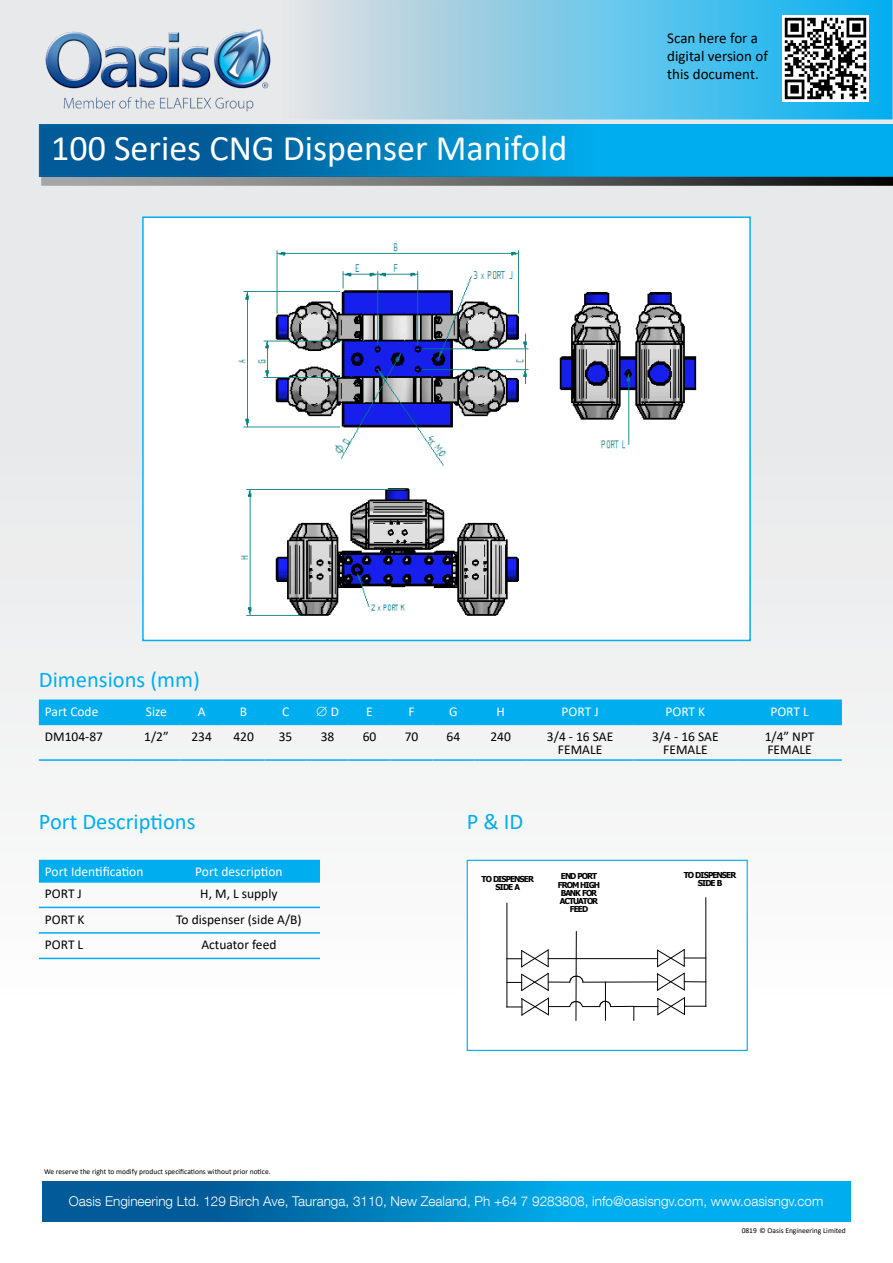
<style>
.page{position:relative;width:893px;height:1263px;background:#fff}
.page>*{position:absolute;margin:0;border:0;box-sizing:border-box;transform-origin:0 0}
.t1{font:36px "Calibri";color:#fff}
.t2{font:22.5px "Calibri";color:#00aeef}
.t3{font:15px/18px "Calibri";color:#000}
.t4{font:13.5px "Calibri";color:#000}
.t5{font:300 13.5px "Helvetica Neue LT Com";color:#fff}
.t6{font:13.5px "Calibri";color:#fff}
.t7{font:700 8.25px/8.2px "Tahoma";letter-spacing:-.11em;color:#000;text-align:center}
.t8{font:7.5px "Calibri";color:#000}
</style>
<div class="page">
<div style="left:0;top:0;width:893px;height:1263px;background:linear-gradient(to right,#f4f5f6,#f2f5f7)"></div>
<svg style="left:42px;top:1181px;width:808px;height:40px;background:#0089c7"></svg>
<svg style="left:42px;top:127px;width:848px;height:47px;background:#0089c8"></svg>
<svg style="left:41px;top:177px;width:852px;height:9px;background:#676768"></svg>
<svg style="left:39px;top:3px;width:851px;height:113px;background:#88cde8"></svg>
<div style="left:36px;top:0;width:857px;height:119px;border:2px solid #fff"></div>
<img style="left:39px;top:23px;width:237px;height:96px">
<img style="left:783px;top:15px;width:85px;height:86px">
<div style="left:143px;top:217px;width:607px;height:423px;background:#fff"></div>
<img style="left:238px;top:243px;width:459px;height:373px">
<div style="left:142px;top:216px;width:609px;height:425px;border:2px solid #00aeef"></div>
<div style="left:39px;top:699px;width:803px;height:25px;background:#00aeef"></div>
<hr style="left:39px;top:724px;width:93px;height:1px;background:#00aeef">
<hr style="left:132px;top:724px;width:49px;height:1px;background:#00aeef">
<hr style="left:181px;top:724px;width:42px;height:1px;background:#00aeef">
<hr style="left:223px;top:724px;width:42px;height:1px;background:#00aeef">
<hr style="left:265px;top:724px;width:42px;height:1px;background:#00aeef">
<hr style="left:307px;top:724px;width:42px;height:1px;background:#00aeef">
<hr style="left:349px;top:724px;width:42px;height:1px;background:#00aeef">
<hr style="left:391px;top:724px;width:41px;height:1px;background:#00aeef">
<hr style="left:432px;top:724px;width:42px;height:1px;background:#00aeef">
<hr style="left:474px;top:724px;width:53px;height:1px;background:#00aeef">
<hr style="left:527px;top:724px;width:107px;height:1px;background:#00aeef">
<hr style="left:634px;top:724px;width:103px;height:1px;background:#00aeef">
<hr style="left:737px;top:724px;width:105px;height:1px;background:#00aeef">
<hr style="left:39px;top:759px;width:93px;height:2px;background:#00aeef">
<hr style="left:132px;top:759px;width:49px;height:2px;background:#00aeef">
<hr style="left:181px;top:759px;width:42px;height:2px;background:#00aeef">
<hr style="left:223px;top:759px;width:42px;height:2px;background:#00aeef">
<hr style="left:265px;top:759px;width:42px;height:2px;background:#00aeef">
<hr style="left:307px;top:759px;width:42px;height:2px;background:#00aeef">
<hr style="left:349px;top:759px;width:42px;height:2px;background:#00aeef">
<hr style="left:391px;top:759px;width:41px;height:2px;background:#00aeef">
<hr style="left:432px;top:759px;width:42px;height:2px;background:#00aeef">
<hr style="left:474px;top:759px;width:53px;height:2px;background:#00aeef">
<hr style="left:527px;top:759px;width:107px;height:2px;background:#00aeef">
<hr style="left:634px;top:759px;width:103px;height:2px;background:#00aeef">
<hr style="left:737px;top:759px;width:105px;height:2px;background:#00aeef">
<div style="left:39px;top:860px;width:281px;height:21px;background:#00aeef"></div>
<hr style="left:39px;top:881px;width:119px;height:2px;background:#00aeef">
<hr style="left:158px;top:881px;width:162px;height:2px;background:#00aeef">
<hr style="left:39px;top:907px;width:119px;height:1px;background:#00aeef">
<hr style="left:158px;top:907px;width:162px;height:1px;background:#00aeef">
<hr style="left:39px;top:932px;width:119px;height:2px;background:#00aeef">
<hr style="left:158px;top:932px;width:162px;height:2px;background:#00aeef">
<hr style="left:39px;top:958px;width:119px;height:1px;background:#00aeef">
<hr style="left:158px;top:958px;width:162px;height:1px;background:#00aeef">
<svg style="left:469px;top:862px;width:277px;height:187px"></svg>
<hr style="left:705px;top:898px;width:1px;height:108px;background:#000">
<svg style="left:656px;top:948px;width:50px;height:43px"></svg>
<hr style="left:507px;top:903px;width:1px;height:104px;background:#000">
<hr style="left:583px;top:981px;width:74px;height:1px;background:#000">
<hr style="left:605px;top:982px;width:1px;height:41px;background:#000">
<svg style="left:507px;top:997px;width:199px;height:48px"></svg>
<svg style="left:507px;top:931px;width:77px;height:60px"></svg>
<hr style="left:576px;top:958px;width:1px;height:65px;background:#000">
<hr style="left:548px;top:958px;width:109px;height:1px;background:#000">
<div style="left:467px;top:860px;width:281px;height:191px;border:1px solid #00aeef"></div>
<div style="left:559px;top:1021px;width:93px;height:27px;background:#fff"></div>
<h1 class="t1" style="left:51px;top:123px;width:518px">100 Series CNG Dispenser Manifold</h1>
<p class="t3" style="left:667px;top:29px;width:102px">Scan here for a digital version of this document.</p>
<p class="t2" style="left:39px;top:664px;width:163px">Dimensions (mm)</p>
<p class="t6" style="left:45px;top:702px;width:55px">Part Code</p>
<p class="t6" style="left:146px;top:702px;width:23px">Size</p>
<p class="t6" style="left:198px;top:702px;width:9px">A</p>
<p class="t6" style="left:240px;top:702px;width:9px">B</p>
<p class="t6" style="left:282px;top:702px;width:9px">C</p>
<p class="t6" style="left:316px;top:702px;width:24px">∅ D</p>
<p class="t6" style="left:366px;top:702px;width:8px">E</p>
<p class="t6" style="left:408px;top:702px;width:8px">F</p>
<p class="t6" style="left:449px;top:702px;width:10px">G</p>
<p class="t6" style="left:496px;top:702px;width:10px">H</p>
<p class="t6" style="left:562px;top:702px;width:39px">PORT J</p>
<p class="t6" style="left:665px;top:702px;width:41px">PORT K</p>
<p class="t6" style="left:770px;top:702px;width:40px">PORT L</p>
<p class="t4" style="left:45px;top:727px;width:60px">DM104-87</p>
<p class="t4" style="left:144px;top:727px;width:26px">1/2”</p>
<p class="t4" style="left:191px;top:727px;width:22px">234</p>
<p class="t4" style="left:233px;top:727px;width:22px">420</p>
<p class="t4" style="left:279px;top:727px;width:15px">35</p>
<p class="t4" style="left:321px;top:727px;width:15px">38</p>
<p class="t4" style="left:363px;top:727px;width:15px">60</p>
<p class="t4" style="left:405px;top:727px;width:15px">70</p>
<p class="t4" style="left:447px;top:727px;width:15px">64</p>
<p class="t4" style="left:490px;top:727px;width:22px">240</p>
<p class="t4" style="left:547px;top:727px;width:68px">3/4 - 16 SAE</p>
<p class="t4" style="left:558px;top:740px;width:46px">FEMALE</p>
<p class="t4" style="left:652px;top:727px;width:68px">3/4 - 16 SAE</p>
<p class="t4" style="left:663px;top:740px;width:46px">FEMALE</p>
<p class="t4" style="left:765px;top:727px;width:51px">1/4” NPT</p>
<p class="t4" style="left:767px;top:740px;width:46px">FEMALE</p>
<p class="t2" style="left:39px;top:806px;width:158px">Port Descriptions</p>
<p class="t2" style="left:467px;top:806px;width:58px">P &amp; ID</p>
<p class="t6" style="left:45px;top:862px;width:100px">Port Identification</p>
<p class="t6" style="left:195px;top:862px;width:89px">Port description</p>
<p class="t4" style="left:45px;top:884px;width:39px">PORT J</p>
<p class="t4" style="left:200px;top:884px;width:79px">H, M, L supply</p>
<p class="t4" style="left:45px;top:910px;width:41px">PORT K</p>
<p class="t4" style="left:176px;top:910px;width:127px">To dispenser (side A/B)</p>
<p class="t4" style="left:45px;top:935px;width:40px">PORT L</p>
<p class="t4" style="left:201px;top:935px;width:77px">Actuator feed</p>
<p class="t7" style="left:481px;top:875px;width:54px">TO DISPENSER<br>SIDE A</p>
<p class="t7" style="left:558px;top:873px;width:44px">END PORT<br>FROM HIGH<br>BANK FOR<br>ACTUATOR<br>FEED</p>
<p class="t7" style="left:684px;top:871px;width:54px">TO DISPENSER<br>SIDE B</p>
<p class="t8" style="left:44px;top:1166px;width:228px">We reserve the right to modify product specifications without prior notice.</p>
<p class="t5" style="left:69px;top:1193px;width:756px">Oasis Engineering Ltd. 129 Birch Ave, Tauranga, 3110, New Zealand, Ph +64 7 9283808, info@oasisngv.com, www.oasisngv.com</p>
<p class="t8" style="left:742px;top:1225px;width:106px">0819 © Oasis Engineering Limited</p>
</div>
